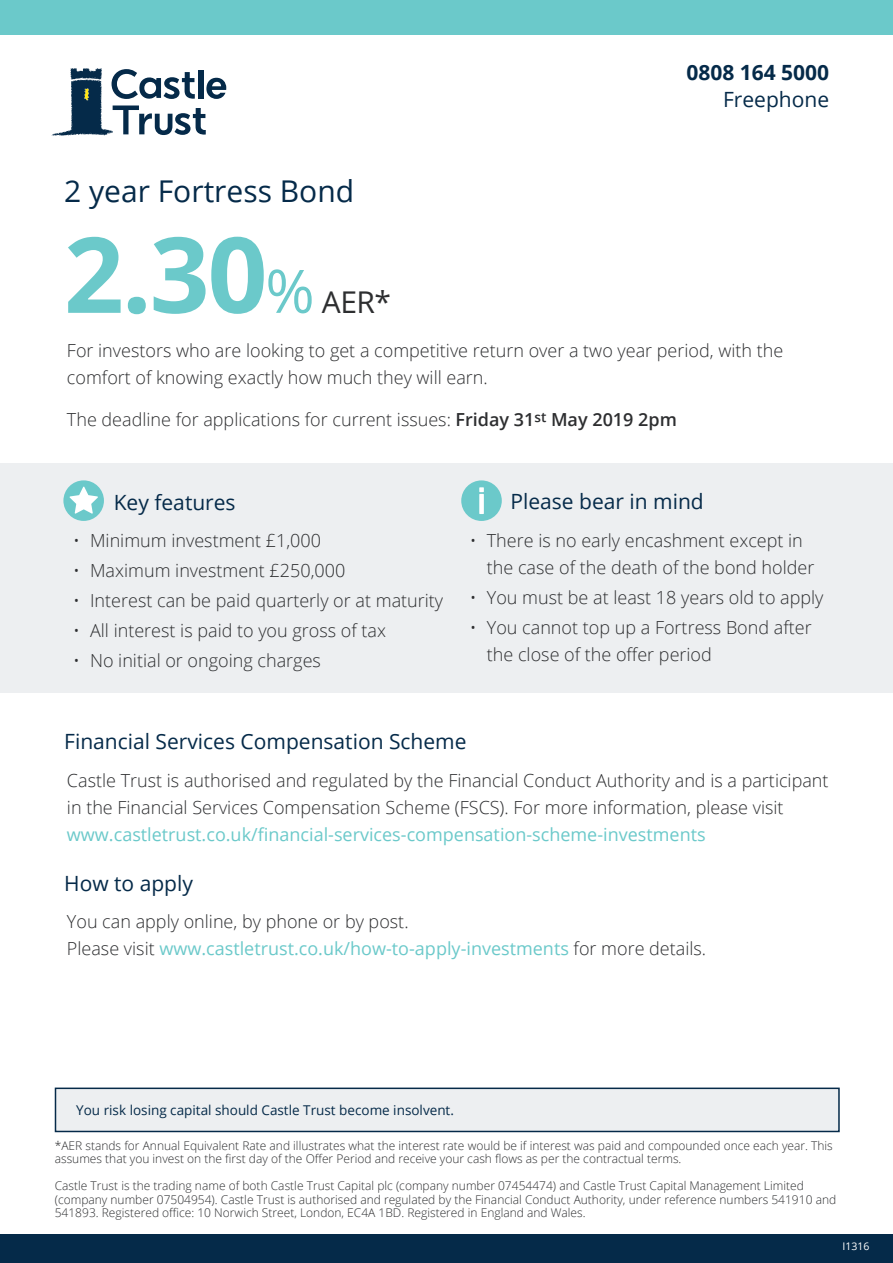
<style>
.page{position:relative;width:893px;height:1263px;background:#fff}
.page>*{position:absolute;margin:0;border:0;box-sizing:border-box;transform-origin:0 0}
.t1{font:700 105px "Open Sans";color:#6bc9ca}
.t2{font:30px "Open Sans";color:#052a49}
.t3{font:21px "Open Sans";color:#052a49}
.t4{font:700 21px/27px "Open Sans";color:#052a49;text-align:right}
.t5{font:300 18px/27px "Open Sans";color:#2d2e30}
.t6{font:13.5px "Open Sans";color:#052a49}
.t7{font:300 12px/13.5px "Open Sans";color:#2d2e30}
.t8{font:10.5px "Open Sans";color:#fff}
.s1{font-weight:400;font-size:60px}
.s2{font-weight:400;font-size:30px;color:#2d2e30}
.s3{font-weight:400}
.s4{font-weight:600}
.s5{font-weight:400;color:#6bc9ca}
</style>
<div class="page">
<div style="left:55px;top:1087px;width:785px;height:45px;background:#edeff1;border:2px solid #052a49"></div>
<div style="left:0;top:1234px;width:893px;height:29px;background:#052a49"></div>
<div style="left:0;top:463px;width:893px;height:230px;background:#edeff1"></div>
<div style="left:0;top:0;width:893px;height:34px;background:#6bc9ca"></div>
<svg style="left:52px;top:68px;width:174px;height:68px"></svg>
<div style="left:63px;top:480px;width:41px;height:41px;background:#6bc9ca;border-radius:50%"></div>
<svg style="left:69px;top:486px;width:29px;height:28px"></svg>
<div style="left:461px;top:480px;width:41px;height:41px;background:#6bc9ca;border-radius:50%"></div>
<svg style="left:479px;top:487px;width:5px;height:5px"></svg>
<div style="left:479px;top:494px;width:5px;height:20px;background:#fff"></div>
<p class="t2" style="left:64px;top:171px;width:291px">2 year Fortress Bond</p>
<p class="t1" style="left:64px;top:201px;width:328px">2.30<span class="s1">%</span> <span class="s2">AER*</span></p>
<p class="t4" style="left:686px;top:58px;width:144px">0808 164 5000<br><span class="s3">Freephone</span></p>
<p class="t5" style="left:67px;top:337px;width:718px">For investors who are looking to get a competitive return over a two year period, with the comfort of knowing exactly how much they will earn.</p>
<p class="t5" style="left:67px;top:406px;width:611px">The deadline for applications for current issues: <span class="s4">Friday 31</span><sup>st</sup> <span class="s4">May 2019 2pm</span></p>
<p class="t3" style="left:114px;top:487px;width:123px">Key features</p>
<p class="t5" style="left:73px;top:526px;width:250px">• Minimum investment £1,000</p>
<p class="t5" style="left:73px;top:556px;width:274px">• Maximum investment £250,000</p>
<p class="t5" style="left:73px;top:586px;width:372px">• Interest can be paid quarterly or at maturity</p>
<p class="t5" style="left:73px;top:616px;width:314px">• All interest is paid to you gross of tax</p>
<p class="t5" style="left:73px;top:646px;width:249px">• No initial or ongoing charges</p>
<p class="t3" style="left:510px;top:487px;width:195px">Please bear in mind</p>
<p class="t5" style="left:487px;top:526px;width:329px;text-indent:-17px">• There is no early encashment except in the case of the death of the bond holder</p>
<p class="t5" style="left:470px;top:583px;width:355px">• You must be at least 18 years old to apply</p>
<p class="t5" style="left:487px;top:613px;width:326px;text-indent:-17px">• You cannot top up a Fortress Bond after the close of the offer period</p>
<p class="t3" style="left:64px;top:727px;width:404px">Financial Services Compensation Scheme</p>
<p class="t5" style="left:67px;top:766px;width:763px">Castle Trust is authorised and regulated by the Financial Conduct Authority and is a participant in the Financial Services Compensation Scheme (FSCS). For more information, please visit <span class="s5">www.castletrust.co.uk/financial-services-compensation-scheme-investments</span></p>
<p class="t3" style="left:64px;top:869px;width:130px">How to apply</p>
<p class="t5" style="left:67px;top:908px;width:641px">You can apply online, by phone or by post.<br>Please visit <span class="s5">www.castletrust.co.uk/how-to-apply-investments</span> for more details.</p>
<p class="t6" style="left:76px;top:1101px;width:379px">You risk losing capital should Castle Trust become insolvent.</p>
<p class="t7" style="left:55px;top:1138px;width:780px">*AER stands for Annual Equivalent Rate and illustrates what the interest rate would be if interest was paid and compounded once each year. This assumes that you invest on the first day of the Offer Period and receive your cash flows as per the contractual terms.</p>
<p class="t7" style="left:55px;top:1179px;width:783px">Castle Trust is the trading name of both Castle Trust Capital plc (company number 07454474) and Castle Trust Capital Management Limited (company number 07504954). Castle Trust is authorised and regulated by the Financial Conduct Authority, under reference numbers 541910 and<br>541893. Registered office: 10 Norwich Street, London, EC4A 1BD. Registered in England and Wales.</p>
<p class="t8" style="left:843px;top:1239px;width:28px">I1316</p>
</div>
